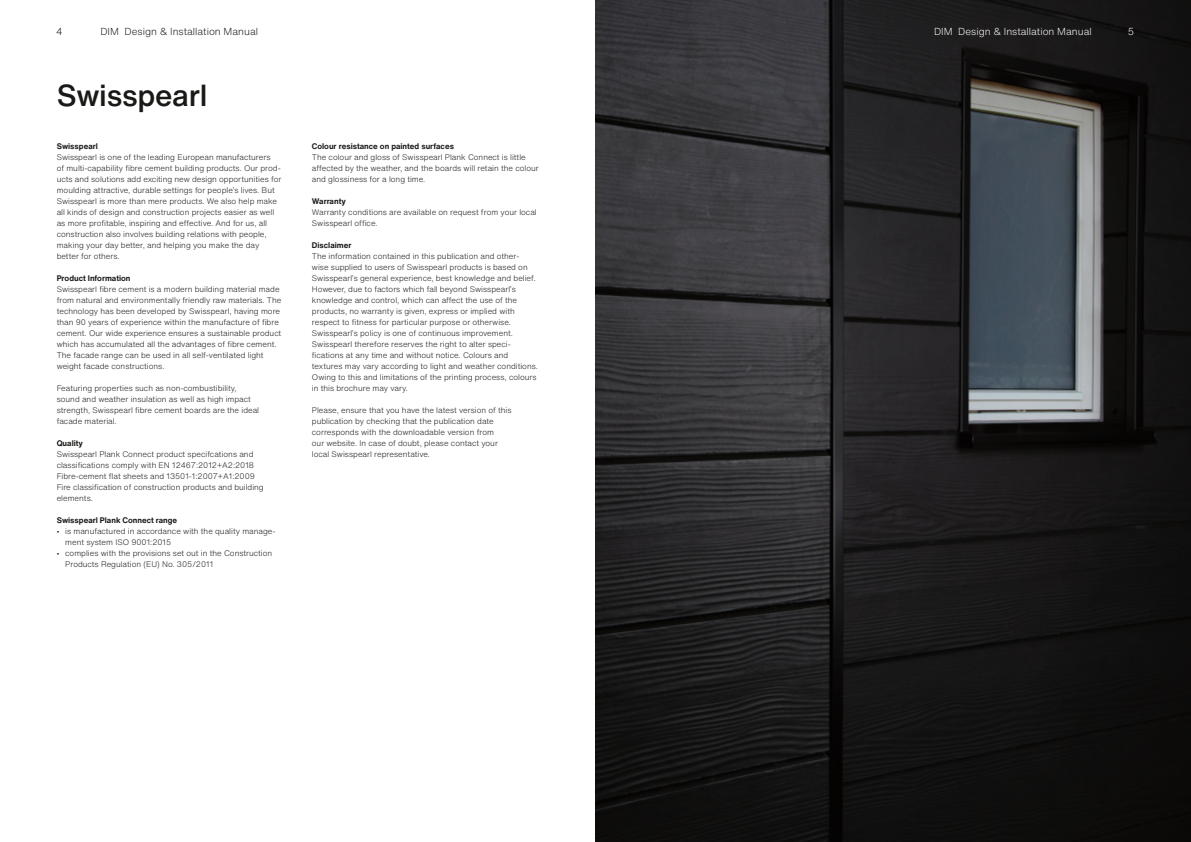
<style>
.page{position:relative;width:1191px;height:842px;background:#fff}
.page>*{position:absolute;margin:0;border:0;box-sizing:border-box;transform-origin:0 0}
.Helvetica_Header{font:500 30px "Helvetica Now Text";letter-spacing:-.01em;color:#191917}
.t1{font:300 10px "Helvetica Now Text";color:#191917}
.Helvetica_light_11_13{font:300 10px "Helvetica Now Text";color:#fff}
.Helvetica_Brød_8_11{font:300 8px/11px "Helvetica Now Text";color:#191917}
.Helvetica_mellemrubrik_8_11{font:700 8px "Helvetica Now Text";color:#191917}
</style>
<div class="page">
<img style="left:595px;top:0;width:596px;height:842px">
<p class="t1" style="left:56px;top:25px;width:8px">4</p>
<p class="t1" style="left:100px;top:25px;width:159px">DIM Design &amp; Installation Manual</p>
<p class="Helvetica_Header" style="left:57px;top:76px;width:152px">Swisspearl</p>
<p class="Helvetica_mellemrubrik_8_11" style="left:57px;top:140px;width:43px">Swisspearl</p>
<p class="Helvetica_Brød_8_11" style="left:57px;top:151px;width:226px">Swisspearl is one of the leading European manufacturers<br>of multi-capability fibre cement building products. Our prod&shy;ucts and solutions add exciting new design opportunities for moulding attractive, durable settings for people’s lives. But Swisspearl is more than mere products. We also help make all kinds of design and construction projects easier as well as more profitable, inspiring and effective. And for us, all construction also involves building relations with people, making your day better, and helping you make the day better for others.</p>
<p class="Helvetica_mellemrubrik_8_11" style="left:57px;top:272px;width:75px">Product Information</p>
<p class="Helvetica_Brød_8_11" style="left:57px;top:283px;width:226px">Swisspearl fibre cement is a modern building material made from natural and environmentally friendly raw materials. The technology has been developed by Swisspearl, having more than 90 years of experience within the manufacture of fibre cement. Our wide experience ensures a sustainable product which has accumulated all the advantages of fibre cement.<br>The facade range can be used in all self-ventilated light weight facade constructions.</p>
<p class="Helvetica_Brød_8_11" style="left:57px;top:382px;width:181px">Featuring properties such as non-combustibility,</p>
<p class="Helvetica_Brød_8_11" style="left:57px;top:393px;width:204px">sound and weather insulation as well as high impact strength, Swisspearl fibre cement boards are the ideal facade material.</p>
<p class="Helvetica_mellemrubrik_8_11" style="left:57px;top:437px;width:28px">Quality</p>
<p class="Helvetica_Brød_8_11" style="left:57px;top:448px;width:209px">Swisspearl Plank Connect product specifcations and classifications comply with EN 12467:2012+A2:2018<br>Fibre-cement flat sheets and 13501-1:2007+A1:2009<br>Fire classification of construction products and building elements.</p>
<p class="Helvetica_mellemrubrik_8_11" style="left:57px;top:514px;width:122px">Swisspearl Plank Connect range</p>
<p class="Helvetica_Brød_8_11" style="left:65px;top:525px;width:212px;text-indent:-9px">• is manufactured in accordance with the quality manage&shy;ment system ISO 9001:2015</p>
<p class="Helvetica_Brød_8_11" style="left:65px;top:547px;width:208px;text-indent:-9px">• complies with the provisions set out in the Construction<br>Products Regulation (EU) No. 305/2011</p>
<p class="Helvetica_mellemrubrik_8_11" style="left:312px;top:140px;width:144px">Colour resistance on painted surfaces</p>
<p class="Helvetica_Brød_8_11" style="left:312px;top:151px;width:228px">The colour and gloss of Swisspearl Plank Connect is little affected by the weather, and the boards will retain the colour and glossiness for a long time.</p>
<p class="Helvetica_mellemrubrik_8_11" style="left:312px;top:195px;width:35px">Warranty</p>
<p class="Helvetica_Brød_8_11" style="left:312px;top:206px;width:226px">Warranty conditions are available on request from your local<br>Swisspearl office.</p>
<p class="Helvetica_mellemrubrik_8_11" style="left:312px;top:239px;width:41px">Disclaimer</p>
<p class="Helvetica_Brød_8_11" style="left:312px;top:250px;width:227px">The information contained in this publication and other&shy;wise supplied to users of Swisspearl products is based on Swisspearl’s general experience, best knowledge and belief.<br>However, due to factors which fall beyond Swisspearl’s knowledge and control, which can affect the use of the products, no warranty is given, express or implied with respect to fitness for particular purpose or otherwise.<br>Swisspearl’s policy is one of continuous improvement.<br>Swisspearl therefore reserves the right to alter speci&shy;fications at any time and without notice. Colours and textures may vary according to light and weather conditions.<br>Owing to this and limitations of the printing process, colours in this brochure may vary.</p>
<p class="Helvetica_Brød_8_11" style="left:312px;top:404px;width:201px">Please, ensure that you have the latest version of this</p>
<p class="Helvetica_Brød_8_11" style="left:312px;top:415px;width:183px">publication by checking that the publication date</p>
<p class="Helvetica_Brød_8_11" style="left:312px;top:426px;width:183px">corresponds with the downloadable version from</p>
<p class="Helvetica_Brød_8_11" style="left:312px;top:437px;width:187px">our website. In case of doubt, please contact your</p>
<p class="Helvetica_Brød_8_11" style="left:312px;top:448px;width:120px">local Swisspearl representative.</p>
<p class="Helvetica_light_11_13" style="left:934px;top:25px;width:159px">DIM Design &amp; Installation Manual</p>
<p class="Helvetica_light_11_13" style="left:1127px;top:25px;width:8px">5</p>
</div>
